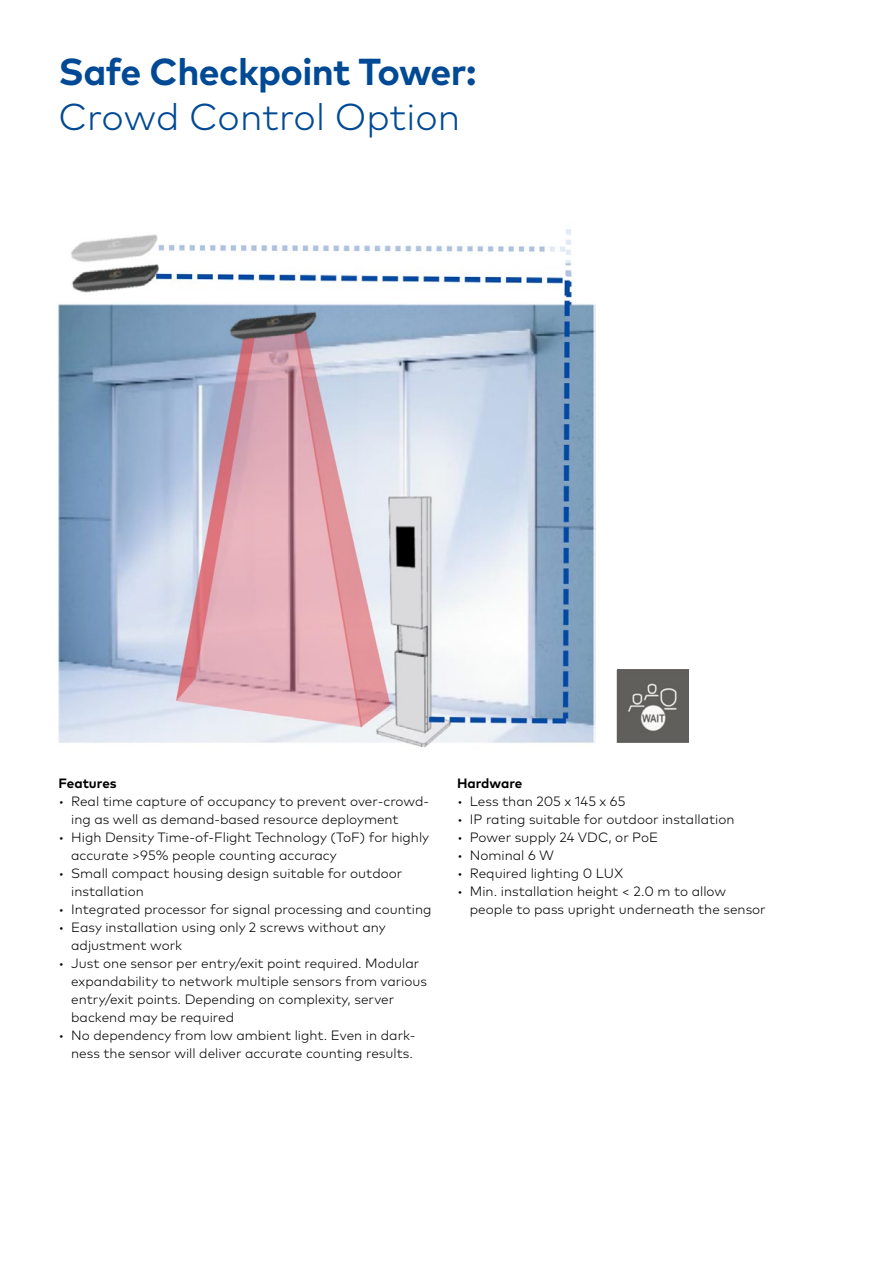
<style>
.page{position:relative;width:893px;height:1263px;background:#fff}
.page>*{position:absolute;margin:0;border:0;box-sizing:border-box;transform-origin:0 0}
.t1{font:700 37.5px "Mark Pro";letter-spacing:-.015em;color:#004994}
.t2{font:300 37.5px "Mark Pro";color:#004994}
.t3{font:300 13.5px/18px "Mark Pro";color:#000}
.t4{font:700 13.5px "Mark Pro";color:#000}
</style>
<div class="page">
<img style="left:57px;top:229px;width:538px;height:519px">
<img style="left:617px;top:670px;width:72px;height:72px">
<h1 class="t1" style="left:58px;top:44px;width:419px">Safe Checkpoint Tower:</h1>
<h1 class="t2" style="left:58px;top:89px;width:403px">Crowd Control Option</h1>
<p class="t4" style="left:58px;top:772px;width:60px">Features</p>
<p class="t3" style="left:71px;top:791px;width:359px;text-indent:-13px">• Real time capture of occupancy to prevent over-crowd&shy;ing as well as demand-based resource deployment</p>
<p class="t3" style="left:71px;top:827px;width:359px;text-indent:-13px">• High Density Time-of-Flight Technology (ToF) for highly accurate &gt;95% people counting accuracy</p>
<p class="t3" style="left:71px;top:863px;width:333px;text-indent:-13px">• Small compact housing design suitable for outdoor installation</p>
<p class="t3" style="left:58px;top:899px;width:375px">• Integrated processor for signal processing and counting</p>
<p class="t3" style="left:71px;top:917px;width:316px;text-indent:-13px">• Easy installation using only 2 screws without any adjustment work</p>
<p class="t3" style="left:71px;top:953px;width:357px;text-indent:-13px">• Just one sensor per entry/exit point required. Modular expandability to network multiple sensors from various entry/exit points. Depending on complexity, server backend may be required</p>
<p class="t3" style="left:58px;top:1025px;width:358px;text-align:right">• No dependency from low ambient light. Even in dark&shy;ness the sensor will deliver accurate counting results.</p>
<p class="t4" style="left:457px;top:772px;width:67px">Hardware</p>
<p class="t3" style="left:457px;top:791px;width:170px">• Less than 205 x 145 x 65</p>
<p class="t3" style="left:457px;top:809px;width:279px">• IP rating suitable for outdoor installation</p>
<p class="t3" style="left:457px;top:827px;width:202px">• Power supply 24 VDC, or PoE</p>
<p class="t3" style="left:457px;top:845px;width:99px">• Nominal 6 W</p>
<p class="t3" style="left:457px;top:863px;width:168px">• Required lighting 0 LUX</p>
<p class="t3" style="left:470px;top:881px;width:297px;text-indent:-13px">• Min. installation height &lt; 2.0 m to allow people to pass upright underneath the sensor</p>
</div>
